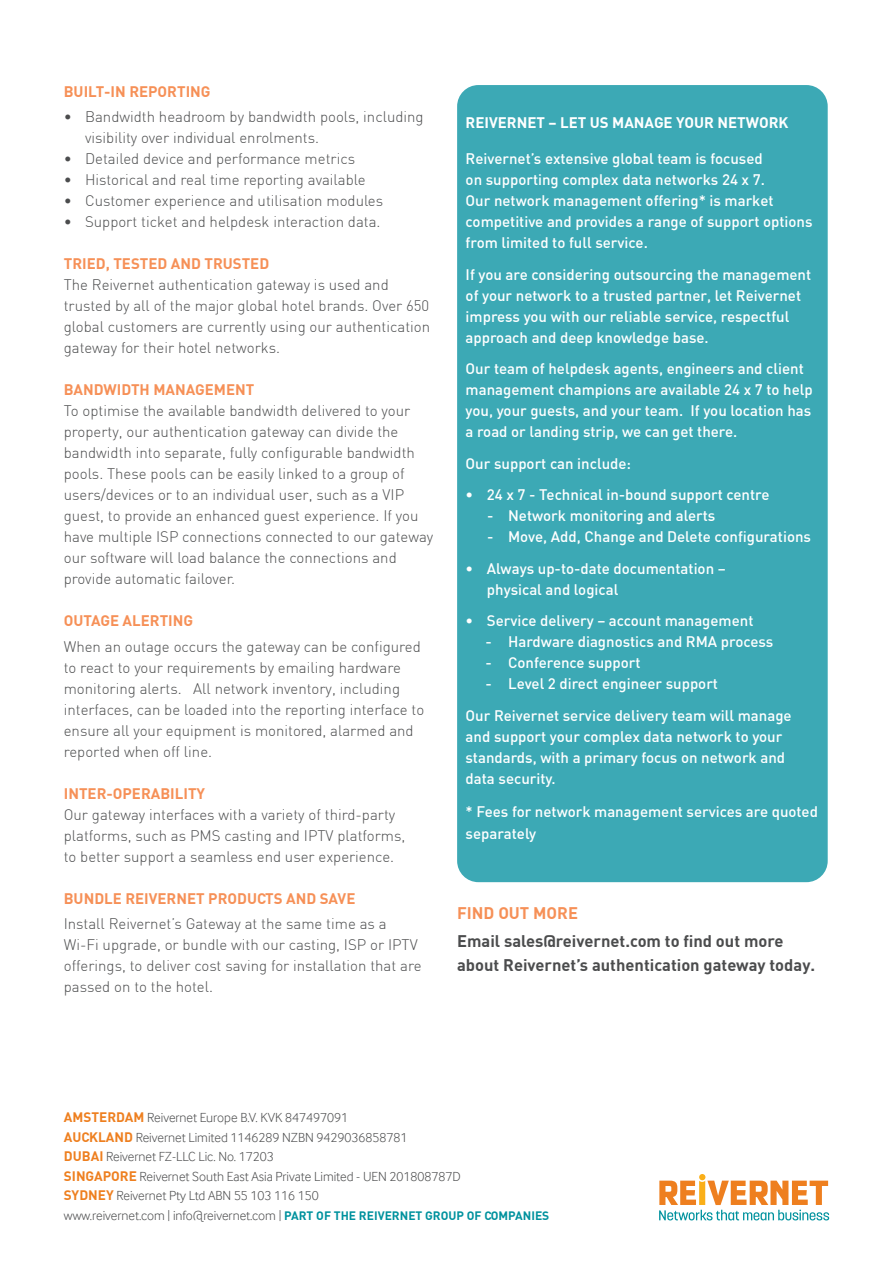
<style>
.page{position:relative;width:893px;height:1263px;background:#fff}
.page>*{position:absolute;margin:0;border:0;box-sizing:border-box;transform-origin:0 0}
.t1{font:700 16.5px/24px "DIN";color:#4b4c4d}
.Subheads{font:700 16.5px "DIN";color:#f69057}
.t2{font:300 15px/21px "DIN";color:#4b4c4d}
.t3{font:500 15px/21px "DIN";color:#fff}
.Subheads-2{font:700 15px "DIN";color:#f69057}
.Subheads-3{font:700 15px "DIN";color:#fff}
.t4{font:300 13.5px "Inter Face";color:#4b4c4d}
.s1{font-family:"DIN";font-weight:700;color:#ee7f1f}
.s2{font-family:"DIN";font-weight:700;font-size:12px;color:#00929e}
</style>
<div class="page">
<div style="left:457px;top:85px;width:371px;height:797px;background:#3ca9b5;border-radius:21px"></div>
<svg style="left:659px;top:1174px;width:170px;height:46px"></svg>
<p class="Subheads-2" style="left:64px;top:82px;width:148px">BUILT-IN REPORTING</p>
<p class="t2" style="left:85px;top:106px;width:340px;text-indent:-21px">• Bandwidth headroom by bandwidth pools, including visibility over individual enrolments.</p>
<p class="t2" style="left:64px;top:148px;width:293px">• Detailed device and performance metrics</p>
<p class="t2" style="left:64px;top:169px;width:303px">• Historical and real time reporting available</p>
<p class="t2" style="left:64px;top:190px;width:321px">• Customer experience and utilisation modules</p>
<p class="t2" style="left:64px;top:211px;width:318px">• Support ticket and helpdesk interaction data.</p>
<p class="Subheads-2" style="left:64px;top:254px;width:207px">TRIED, TESTED AND TRUSTED</p>
<p class="t2" style="left:64px;top:274px;width:368px">The Reivernet authentication gateway is used and trusted by all of the major global hotel brands. Over 650 global customers are currently using our authentication gateway for their hotel networks.</p>
<p class="Subheads-2" style="left:64px;top:380px;width:192px">BANDWIDTH MANAGEMENT</p>
<p class="t2" style="left:64px;top:400px;width:371px">To optimise the available bandwidth delivered to your property, our authentication gateway can divide the bandwidth into separate, fully configurable bandwidth pools. These pools can be easily linked to a group of users/devices or to an individual user, such as a VIP guest, to provide an enhanced guest experience. If you have multiple ISP connections connected to our gateway our software will load balance the connections and provide automatic failover.</p>
<p class="Subheads-2" style="left:64px;top:611px;width:131px">OUTAGE ALERTING</p>
<p class="t2" style="left:64px;top:636px;width:362px">When an outage occurs the gateway can be configured to react to your requirements by emailing hardware monitoring alerts. All network inventory, including interfaces, can be loaded into the reporting interface to ensure all your equipment is monitored, alarmed and reported when off line.</p>
<p class="Subheads-2" style="left:64px;top:784px;width:143px">INTER-OPERABILITY</p>
<p class="t2" style="left:64px;top:804px;width:343px">Our gateway interfaces with a variety of third-party platforms, such as PMS casting and IPTV platforms, to better support a seamless end user experience.</p>
<p class="Subheads-2" style="left:64px;top:889px;width:293px">BUNDLE REIVERNET PRODUCTS AND SAVE</p>
<p class="t2" style="left:64px;top:913px;width:359px">Install Reivernet’s Gateway at the same time as a Wi-Fi upgrade, or bundle with our casting, ISP or IPTV offerings, to deliver cost saving for installation that are passed on to the hotel.</p>
<p class="Subheads-3" style="left:466px;top:113px;width:324px">REIVERNET – LET US MANAGE YOUR NETWORK</p>
<p class="t3" style="left:466px;top:148px;width:348px">Reivernet’s extensive global team is focused<br>on supporting complex data networks 24 x 7.<br>Our network management offering* is market competitive and provides a range of support options from limited to full service.</p>
<p class="t3" style="left:466px;top:263px;width:347px">If you are considering outsourcing the management of your network to a trusted partner, let Reivernet impress you with our reliable service, respectful approach and deep knowledge base.</p>
<p class="t3" style="left:466px;top:358px;width:349px">Our team of helpdesk agents, engineers and client management champions are available 24 x 7 to help you, your guests, and your team. If you location has a road or landing strip, we can get there.</p>
<p class="t3" style="left:466px;top:452px;width:167px">Our support can include:</p>
<p class="t3" style="left:466px;top:484px;width:305px">• 24 x 7 - Technical in-bound support centre</p>
<p class="t3" style="left:487px;top:505px;width:230px">- Network monitoring and alerts</p>
<p class="t3" style="left:487px;top:526px;width:325px">- Move, Add, Change and Delete configurations</p>
<p class="t3" style="left:487px;top:557px;width:240px;text-indent:-21px">• Always up-to-date documentation – physical and logical</p>
<p class="t3" style="left:466px;top:610px;width:289px">• Service delivery – account management</p>
<p class="t3" style="left:486px;top:631px;width:289px">- Hardware diagnostics and RMA process</p>
<p class="t3" style="left:486px;top:652px;width:157px">- Conference support</p>
<p class="t3" style="left:486px;top:673px;width:234px">- Level 2 direct engineer support</p>
<p class="t3" style="left:466px;top:704px;width:328px">Our Reivernet service delivery team will manage and support your complex data network to your standards, with a primary focus on network and data security.</p>
<p class="t3" style="left:466px;top:800px;width:354px;line-height:22.5px">* Fees for network management services are quoted separately</p>
<p class="Subheads" style="left:457px;top:902px;width:122px">FIND OUT MORE</p>
<p class="t1" style="left:457px;top:928px;width:360px">Email sales@reivernet.com to find out more about Reivernet’s authentication gateway today.</p>
<p class="t4" style="left:64px;top:1110px;width:286px"><span class="s1">AMSTERDAM</span> Reivernet Europe B.V. KVK 847497091</p>
<p class="t4" style="left:64px;top:1129px;width:345px"><span class="s1">AUCKLAND</span> Reivernet Limited 1146289 NZBN 9429036858781</p>
<p class="t4" style="left:64px;top:1149px;width:211px"><span class="s1">DUBAI</span> Reivernet FZ-LLC Lic. No. 17203</p>
<p class="t4" style="left:64px;top:1168px;width:398px"><span class="s1">SINGAPORE</span> Reivernet South East Asia Private Limited - UEN 201808787D</p>
<p class="t4" style="left:64px;top:1188px;width:256px"><span class="s1">SYDNEY</span> Reivernet Pty Ltd ABN 55 103 116 150</p>
<p class="t4" style="left:64px;top:1207px;width:487px">www.reivernet.com | info@reivernet.com | <span class="s2">PART OF THE REIVERNET GROUP OF COMPANIES</span></p>
</div>
